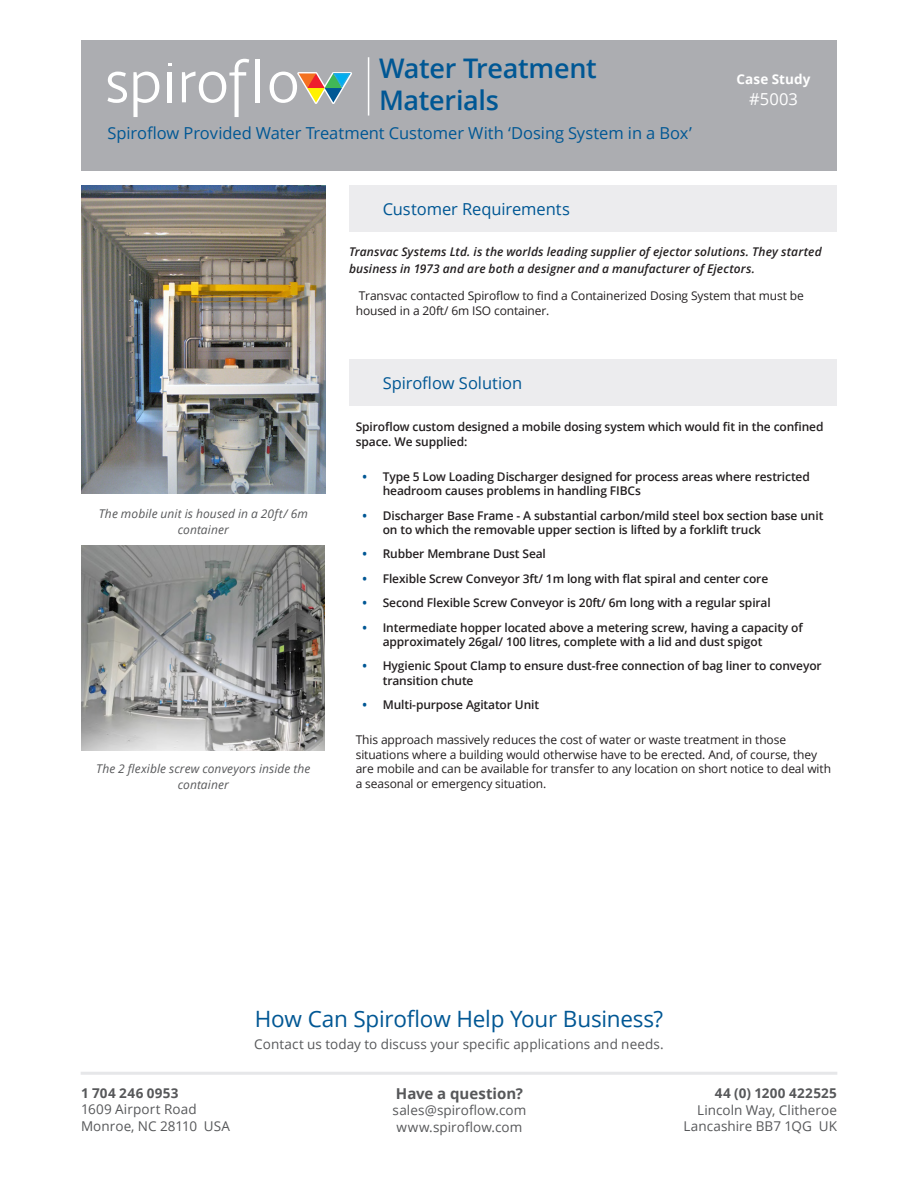
<style>
.page{position:relative;width:918px;height:1188px;background:#fff}
.page>*{position:absolute;margin:0;border:0;box-sizing:border-box;transform-origin:0 0}
.Page_Title{font:600 27px "Open Sans";letter-spacing:-.01em;color:#005794}
.t1{font:22.5px "Open Sans";letter-spacing:-.01em;color:#005794}
.Page_Subtitle{font:16.5px "Open Sans";letter-spacing:-.005em;color:#005794}
.Section_Title{font:16.5px "Open Sans";letter-spacing:-.005em;color:#005794}
.t2{font:16.5px "Open Sans";color:#fff}
.t3{font:700 15px "Open Sans";color:#57585a}
.t4{font:13.5px "Open Sans";letter-spacing:.005em;color:#57585a}
.t5{font:700 13.5px "Open Sans";letter-spacing:.025em;color:#57585a}
.t6{font:700 13.5px "Open Sans";letter-spacing:.01em;color:#fff}
.Blue_Bullets{font:600 12px/14.4px "Open Sans";letter-spacing:-.01em;color:#231f20}
.Blue_Bullets-2{font:12px/14.4px "Open Sans";letter-spacing:-.01em;color:#231f20}
.Intro_Paragraph{font:italic 600 12px/16.5px "Open Sans";letter-spacing:.01em;color:#231f20}
.Numbered_List{font:12px/14.4px "Open Sans";letter-spacing:-.01em;color:#231f20}
.Picture_Caption{font:italic 12px/16.5px "Open Sans";letter-spacing:.01em;color:#57585a;text-align:center}
.s1{font-weight:700;color:#005794}
</style>
<div class="page">
<div style="left:81px;top:40px;width:756px;height:131px;background:#acadb1"></div>
<div style="left:349px;top:185px;width:488px;height:47px;background:#ececee"></div>
<svg style="left:107px;top:72px;width:20px;height:31px"></svg>
<svg style="left:133px;top:72px;width:26px;height:45px"></svg>
<div style="left:167px;top:72px;width:5px;height:30px;background:#fff"></div>
<svg style="left:182px;top:59px;width:67px;height:58px"></svg>
<hr style="left:256px;top:59px;width:4px;height:43px;background:#fff">
<svg style="left:270px;top:72px;width:82px;height:32px"></svg>
<svg style="left:168px;top:63px;width:4px;height:3px"></svg>
<hr style="left:368px;top:57px;width:1px;height:59px;background:#fff">
<hr style="left:81px;top:1072px;width:756px;height:3px;background:#e6e7e9">
<div style="left:349px;top:359px;width:488px;height:47px;background:#ececee"></div>
<img style="left:81px;top:186px;width:245px;height:308px">
<img style="left:81px;top:545px;width:243px;height:206px">
<p class="Page_Title" style="left:379px;top:50px;width:219px">Water Treatment</p>
<p class="Page_Title" style="left:379px;top:82px;width:121px">Materials</p>
<p class="Page_Subtitle" style="left:107px;top:122px;width:586px">Spiroflow Provided Water Treatment Customer With ‘Dosing System in a Box’</p>
<p class="t6" style="left:737px;top:70px;width:75px">Case Study</p>
<p class="t2" style="left:749px;top:88px;width:50px">#5003</p>
<p class="Picture_Caption" style="left:99px;top:505px;width:211px">The mobile unit is housed in a 20ft/ 6m container</p>
<p class="Picture_Caption" style="left:96px;top:760px;width:216px">The 2 flexible screw conveyors inside the container</p>
<p class="Section_Title" style="left:383px;top:198px;width:189px">Customer Requirements</p>
<p class="Intro_Paragraph" style="left:349px;top:243px;width:474px">Transvac Systems Ltd. is the worlds leading supplier of ejector solutions. They started business in 1973 and are both a designer and a manufacturer of Ejectors.</p>
<p class="Numbered_List" style="left:356px;top:289px;width:450px">Transvac contacted Spiroflow to find a Containerized Dosing System that must be housed in a 20ft/ 6m ISO container.</p>
<p class="Section_Title" style="left:383px;top:372px;width:141px">Spiroflow Solution</p>
<p class="Blue_Bullets" style="left:356px;top:419px;width:469px">Spiroflow custom designed a mobile dosing system which would fit in the confined space. We supplied:</p>
<p class="Blue_Bullets" style="left:383px;top:469px;width:429px;text-indent:-20px"><span class="s1">•</span> Type 5 Low Loading Discharger designed for process areas where restricted headroom causes problems in handling FIBCs</p>
<p class="Blue_Bullets" style="left:383px;top:508px;width:442px;text-indent:-20px"><span class="s1">•</span> Discharger Base Frame - A substantial carbon/mild steel box section base unit on to which the removable upper section is lifted by a forklift truck</p>
<p class="Blue_Bullets" style="left:363px;top:547px;width:185px"><span class="s1">•</span> Rubber Membrane Dust Seal</p>
<p class="Blue_Bullets" style="left:363px;top:571px;width:407px"><span class="s1">•</span> Flexible Screw Conveyor 3ft/ 1m long with flat spiral and center core</p>
<p class="Blue_Bullets" style="left:363px;top:595px;width:410px"><span class="s1">•</span> Second Flexible Screw Conveyor is 20ft/ 6m long with a regular spiral</p>
<p class="Blue_Bullets" style="left:383px;top:620px;width:422px;text-indent:-20px"><span class="s1">•</span> Intermediate hopper located above a metering screw, having a capacity of approximately 26gal/ 100 litres, complete with a lid and dust spigot</p>
<p class="Blue_Bullets" style="left:383px;top:659px;width:440px;text-indent:-20px"><span class="s1">•</span> Hygienic Spout Clamp to ensure dust-free connection of bag liner to conveyor transition chute</p>
<p class="Blue_Bullets" style="left:363px;top:697px;width:178px"><span class="s1">•</span> Multi-purpose Agitator Unit</p>
<p class="Blue_Bullets-2" style="left:356px;top:733px;width:477px">This approach massively reduces the cost of water or waste treatment in those situations where a building would otherwise have to be erected. And, of course, they are mobile and can be available for transfer to any location on short notice to deal with a seasonal or emergency situation.</p>
<p class="t5" style="left:81px;top:1084px;width:99px">1 704 246 0953</p>
<p class="t4" style="left:81px;top:1100px;width:117px">1609 Airport Road</p>
<p class="t4" style="left:81px;top:1117px;width:150px">Monroe, NC 28110 USA</p>
<p class="t1" style="left:255px;top:1003px;width:410px">How Can Spiroflow Help Your Business?</p>
<p class="t4" style="left:254px;top:1035px;width:411px">Contact us today to discuss your specific applications and needs.</p>
<p class="t3" style="left:396px;top:1083px;width:129px">Have a question?</p>
<p class="t4" style="left:393px;top:1101px;width:135px">sales@spiroflow.com</p>
<p class="t4" style="left:397px;top:1117px;width:127px">www.spiroflow.com</p>
<p class="t5" style="left:715px;top:1084px;width:124px">44 (0) 1200 422525</p>
<p class="t4" style="left:697px;top:1101px;width:141px">Lincoln Way, Clitheroe</p>
<p class="t4" style="left:683px;top:1117px;width:155px">Lancashire BB7 1QG UK</p>
</div>
